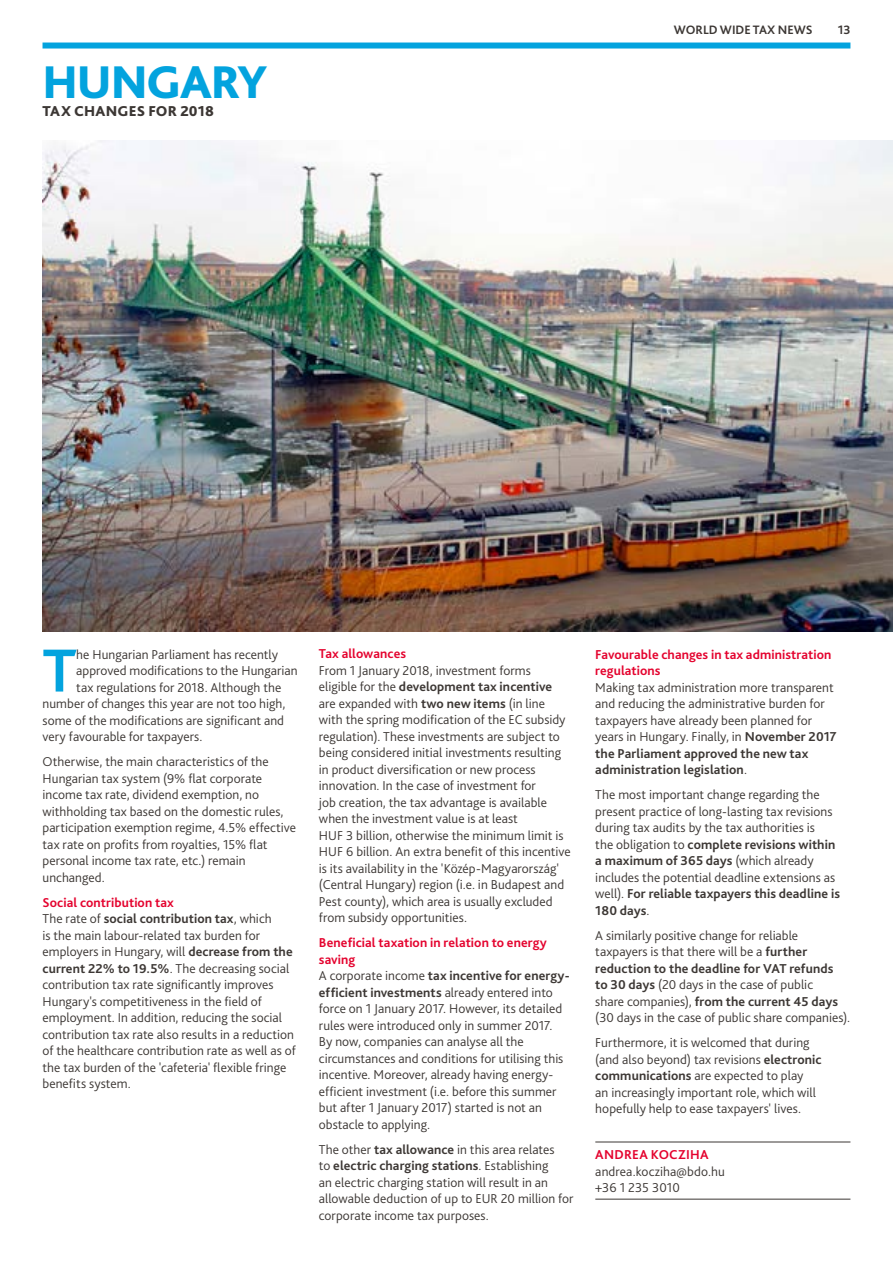
<style>
.page{position:relative;width:893px;height:1263px;background:#fff}
.page>*{position:absolute;margin:0;border:0;box-sizing:border-box;transform-origin:0 0}
.t1{font:700 63.6px "Bliss Pro";color:#03a3de}
.t2{font:800 48px "Bliss Pro";letter-spacing:-.025em;color:#03a3de}
.t3{font:800 15px "Bliss Pro";letter-spacing:.015em;color:#3c3734}
.t4{font:300 13.5px/16.5px "Bliss Pro";color:#3c3734}
.t5{font:700 13.5px/16.5px "Bliss Pro";letter-spacing:.005em;color:#e4032e}
.t6{font:700 12.75px "Bliss Pro";color:#3c3734}
.s1{font-weight:700;color:#e4032e}
.s2{font-weight:700}
</style>
<div class="page">
<img style="left:43px;top:141px;width:850px;height:490px">
<div style="left:43px;top:43px;width:807px;height:6px;background:#03a3de"></div>
<hr style="left:595px;top:1141px;width:255px;height:1px;background:#3c3734">
<hr style="left:595px;top:1199px;width:255px;height:1px;background:#3c3734">
<h2 class="t2" style="left:43px;top:52px;width:226px">HUNGARY</h2>
<p class="t3" style="left:43px;top:102px;width:173px">TAX CHANGES FOR 2018</p>
<p class="t6" style="left:674px;top:22px;width:140px">WORLD WIDE TAX NEWS</p>
<p class="t6" style="left:838px;top:22px;width:14px">13</p>
<h1 class="t1" style="left:43px;top:631px;width:36px">T</h1>
<p class="t4" style="left:76px;top:645px;width:203px">he Hungarian Parliament has recently</p>
<p class="t4" style="left:76px;top:662px;width:223px">approved modifications to the Hungarian</p>
<p class="t4" style="left:76px;top:678px;width:207px">tax regulations for 2018. Although the</p>
<p class="t4" style="left:43px;top:695px;width:244px">number of changes this year are not too high,</p>
<p class="t4" style="left:43px;top:711px;width:243px">some of the modifications are significant and</p>
<p class="t4" style="left:43px;top:728px;width:161px">very favourable for taxpayers.</p>
<p class="t4" style="left:43px;top:753px;width:255px">Otherwise, the main characteristics of the Hungarian tax system (9% flat corporate income tax rate, dividend exemption, no withholding tax based on the domestic rules, participation exemption regime, 4.5% effective tax rate on profits from royalties, 15% flat personal income tax rate, etc.) remain unchanged.</p>
<p class="t4" style="left:43px;top:893px;width:255px"><span class="s1">Social contribution tax<br></span>The rate of <span class="s2">social contribution tax</span>, which<br>is the main labour-related tax burden for employers in Hungary, will <span class="s2">decrease from the current 22% to 19.5%</span>. The decreasing social contribution tax rate significantly improves Hungary's competitiveness in the field of employment. In addition, reducing the social contribution tax rate also results in a reduction of the healthcare contribution rate as well as of the tax burden of the 'cafeteria' flexible fringe benefits system.</p>
<p class="t5" style="left:319px;top:645px;width:89px">Tax allowances</p>
<p class="t4" style="left:319px;top:662px;width:253px">From 1 January 2018, investment forms eligible for the <span class="s2">development tax incentive </span>are expanded with <span class="s2">two new items</span> (in line with the spring modification of the EC subsidy regulation). These investments are subject to being considered initial investments resulting in product diversification or new process innovation. In the case of investment for<br>job creation, the tax advantage is available when the investment value is at least<br>HUF 3 billion, otherwise the minimum limit is HUF 6 billion. An extra benefit of this incentive is its availability in the 'Közép-Magyarország' (Central Hungary) region (i.e. in Budapest and Pest county), which area is usually excluded from subsidy opportunities.</p>
<p class="t4" style="left:319px;top:934px;width:252px"><span class="s1">Beneficial taxation in relation to energy saving<br></span>A corporate income <span class="s2">tax incentive for energy&shy;efficient investments</span> already entered into force on 1 January 2017. However, its detailed rules were introduced only in summer 2017.<br>By now, companies can analyse all the circumstances and conditions for utilising this incentive. Moreover, already having energy&shy;efficient investment (i.e. before this summer but after 1 January 2017) started is not an obstacle to applying.</p>
<p class="t4" style="left:319px;top:1141px;width:256px">The other <span class="s2">tax allowance</span> in this area relates<br>to <span class="s2">electric charging stations</span>. Establishing<br>an electric charging station will result in an allowable deduction of up to EUR 20 million for corporate income tax purposes.</p>
<p class="t5" style="left:595px;top:645px;width:238px">Favourable changes in tax administration regulations</p>
<p class="t4" style="left:595px;top:678px;width:243px">Making tax administration more transparent and reducing the administrative burden for taxpayers have already been planned for years in Hungary. Finally, in <span class="s2">November 2017 the Parliament approved the new tax administration legislation</span>.</p>
<p class="t4" style="left:595px;top:786px;width:246px">The most important change regarding the present practice of long-lasting tax revisions during tax audits by the tax authorities is<br>the obligation to <span class="s2">complete revisions within a maximum of 365 days</span> (which already includes the potential deadline extensions as well). <span class="s2">For reliable taxpayers this deadline is 180 days</span>.</p>
<p class="t4" style="left:595px;top:926px;width:256px">A similarly positive change for reliable taxpayers is that there will be a <span class="s2">further reduction to the deadline for VAT refunds<br>to 30 days</span> (20 days in the case of public<br>share companies), <span class="s2">from the current 45 days </span>(30 days in the case of public share companies).</p>
<p class="t4" style="left:595px;top:1034px;width:228px">Furthermore, it is welcomed that during (and also beyond) tax revisions <span class="s2">electronic communications</span> are expected to play<br>an increasingly important role, which will hopefully help to ease taxpayers' lives.</p>
<p class="t5" style="left:595px;top:1146px;width:115px">ANDREA KOCZIHA</p>
<p class="t4" style="left:595px;top:1163px;width:131px">andrea.kocziha@bdo.hu +36 1 235 3010</p>
</div>
